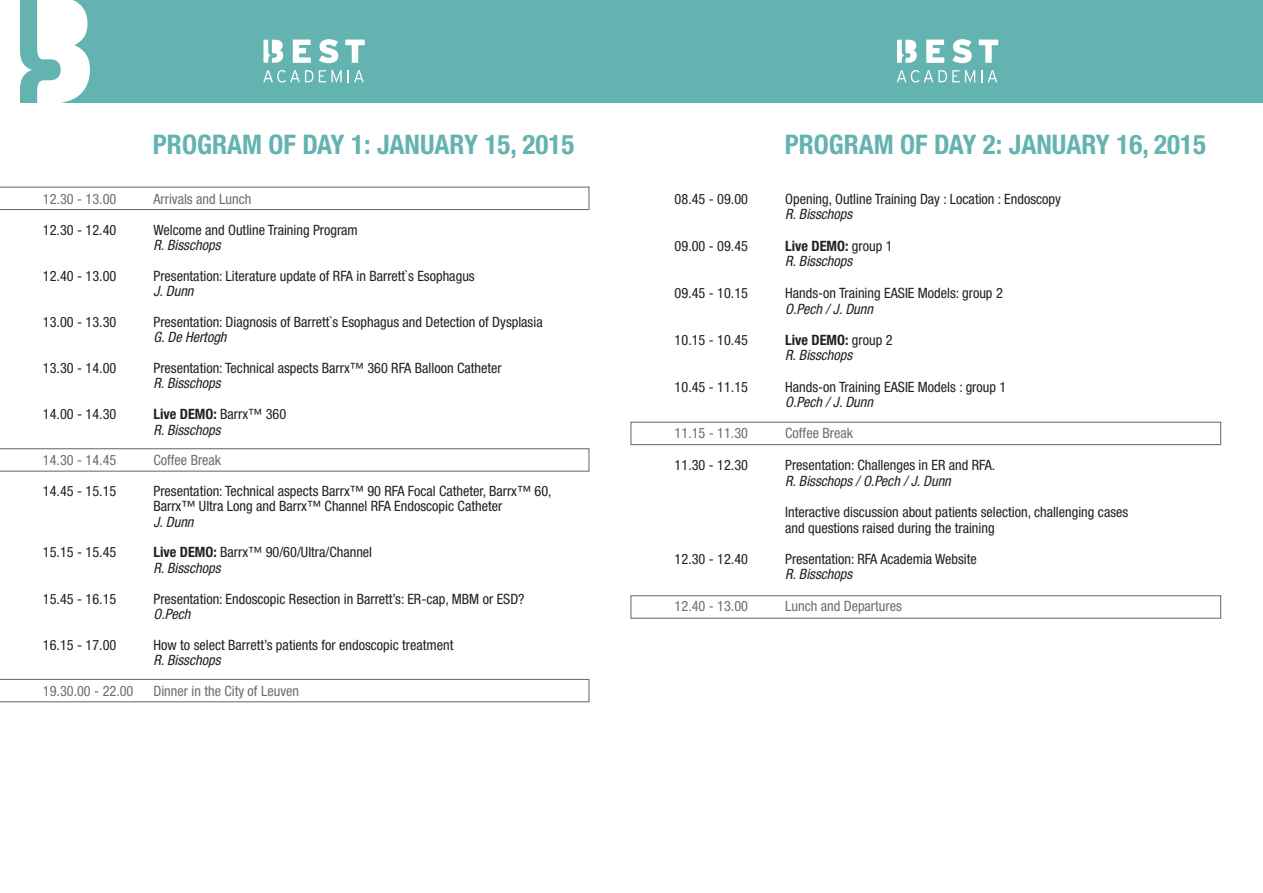
<style>
.page{position:relative;width:1263px;height:893px;background:#fff}
.page>*{position:absolute;margin:0;border:0;box-sizing:border-box;transform-origin:0 0}
.t1{font:700 condensed 27px "Helvetica Neue LT Std";color:#63b4b0}
.t2{font:condensed 14.25px/15.3px "Helvetica Neue LT Std";color:#231f20}
.t3{font:italic condensed 14.25px/15.3px "Helvetica Neue LT Std";color:#231f20}
.t4{font:condensed 14.25px "Helvetica Neue LT Std";color:#6c6d70}
.s1{font-weight:700;font-style:normal}
.s2{font-style:normal}
.s3{font-weight:700}
.s4{font-style:italic}
</style>
<div class="page">
<div style="left:0;top:0;width:1263px;height:103px;background:#63b4b0"></div>
<svg style="left:0;top:187px;width:589px;height:23px"></svg>
<svg style="left:0;top:448px;width:589px;height:24px"></svg>
<svg style="left:0;top:679px;width:589px;height:23px"></svg>
<div style="left:630px;top:422px;width:591px;height:23px;border:1px solid #6c6d70"></div>
<div style="left:630px;top:595px;width:591px;height:24px;border:1px solid #6c6d70"></div>
<svg style="left:0;top:0;width:90px;height:103px"></svg>
<svg style="left:263px;top:70px;width:101px;height:13px"></svg>
<svg style="left:263px;top:40px;width:20px;height:23px"></svg>
<svg style="left:293px;top:40px;width:18px;height:23px"></svg>
<svg style="left:319px;top:39px;width:19px;height:24px"></svg>
<svg style="left:345px;top:40px;width:20px;height:23px"></svg>
<svg style="left:897px;top:70px;width:78px;height:13px"></svg>
<svg style="left:981px;top:70px;width:16px;height:12px"></svg>
<svg style="left:897px;top:40px;width:20px;height:23px"></svg>
<svg style="left:926px;top:40px;width:18px;height:23px"></svg>
<svg style="left:952px;top:39px;width:20px;height:24px"></svg>
<svg style="left:979px;top:40px;width:19px;height:23px"></svg>
<h1 class="t1" style="left:153px;top:128px;width:423px">PROGRAM OF DAY 1: JANUARY 15, 2015</h1>
<h1 class="t1" style="left:785px;top:128px;width:423px">PROGRAM OF DAY 2: JANUARY 16, 2015</h1>
<p class="t4" style="left:43px;top:191px;width:75px">12.30 - 13.00</p>
<p class="t4" style="left:153px;top:191px;width:99px">Arrivals and Lunch</p>
<p class="t2" style="left:43px;top:222px;width:75px">12.30 - 12.40</p>
<p class="t2" style="left:153px;top:222px;width:206px">Welcome and Outline Training Program</p>
<p class="t3" style="left:153px;top:238px;width:69px">R. Bisschops</p>
<p class="t2" style="left:43px;top:268px;width:75px">12.40 - 13.00</p>
<p class="t2" style="left:153px;top:268px;width:323px">Presentation: Literature update of RFA in Barrett`s Esophagus</p>
<p class="t3" style="left:153px;top:284px;width:42px">J. Dunn</p>
<p class="t2" style="left:43px;top:314px;width:75px">13.00 - 13.30</p>
<p class="t2" style="left:153px;top:314px;width:391px">Presentation: Diagnosis of Barrett`s Esophagus and Detection of Dysplasia</p>
<p class="t3" style="left:153px;top:330px;width:75px">G. De Hertogh</p>
<p class="t2" style="left:43px;top:360px;width:75px">13.30 - 14.00</p>
<p class="t2" style="left:153px;top:360px;width:350px">Presentation: Technical aspects Barrx™ 360 RFA Balloon Catheter</p>
<p class="t3" style="left:153px;top:376px;width:69px">R. Bisschops</p>
<p class="t2" style="left:43px;top:406px;width:75px">14.00 - 14.30</p>
<p class="t3" style="left:153px;top:407px;width:134px"><span class="s1">Live DEMO:</span> <span class="s2">Barrx™ 360<br></span>R. Bisschops</p>
<p class="t4" style="left:43px;top:452px;width:75px">14.30 - 14.45</p>
<p class="t4" style="left:153px;top:452px;width:69px">Coffee Break</p>
<p class="t2" style="left:43px;top:483px;width:75px">14.45 - 15.15</p>
<p class="t2" style="left:153px;top:483px;width:400px">Presentation: Technical aspects Barrx™ 90 RFA Focal Catheter, Barrx™ 60,<br>Barrx™ Ultra Long and Barrx™ Channel RFA Endoscopic Catheter</p>
<p class="t3" style="left:153px;top:514px;width:42px">J. Dunn</p>
<p class="t2" style="left:43px;top:545px;width:75px">15.15 - 15.45</p>
<p class="t2" style="left:153px;top:545px;width:220px"><span class="s3">Live DEMO:</span> Barrx™ 90/60/Ultra/Channel<br><span class="s4">R. Bisschops</span></p>
<p class="t2" style="left:43px;top:591px;width:75px">15.45 - 16.15</p>
<p class="t2" style="left:153px;top:591px;width:373px">Presentation: Endoscopic Resection in Barrett’s: ER-cap, MBM or ESD?</p>
<p class="t3" style="left:153px;top:606px;width:38px">O.Pech</p>
<p class="t2" style="left:43px;top:637px;width:75px">16.15 - 17.00</p>
<p class="t2" style="left:153px;top:637px;width:301px">How to select Barrett’s patients for endoscopic treatment</p>
<p class="t3" style="left:153px;top:653px;width:69px">R. Bisschops</p>
<p class="t4" style="left:43px;top:682px;width:92px">19.30.00 - 22.00</p>
<p class="t4" style="left:153px;top:682px;width:147px">Dinner in the City of Leuven</p>
<p class="t2" style="left:675px;top:191px;width:75px">08.45 - 09.00</p>
<p class="t2" style="left:785px;top:191px;width:277px">Opening, Outline Training Day : Location : Endoscopy</p>
<p class="t3" style="left:785px;top:207px;width:69px">R. Bisschops</p>
<p class="t2" style="left:675px;top:238px;width:75px">09.00 - 09.45</p>
<p class="t3" style="left:785px;top:239px;width:109px"><span class="s1">Live DEMO:</span> <span class="s2">group 1<br></span>R. Bisschops</p>
<p class="t2" style="left:675px;top:285px;width:75px">09.45 - 10.15</p>
<p class="t2" style="left:785px;top:285px;width:219px">Hands-on Training EASIE Models: group 2</p>
<p class="t3" style="left:785px;top:301px;width:89px">O.Pech / J. Dunn</p>
<p class="t2" style="left:675px;top:332px;width:75px">10.15 - 10.45</p>
<p class="t3" style="left:785px;top:333px;width:109px"><span class="s1">Live DEMO:</span> <span class="s2">group 2<br></span>R. Bisschops</p>
<p class="t2" style="left:675px;top:379px;width:75px">10.45 - 11.15</p>
<p class="t2" style="left:785px;top:379px;width:223px">Hands-on Training EASIE Models : group 1</p>
<p class="t3" style="left:785px;top:395px;width:89px">O.Pech / J. Dunn</p>
<p class="t4" style="left:675px;top:425px;width:75px">11.15 - 11.30</p>
<p class="t4" style="left:785px;top:425px;width:69px">Coffee Break</p>
<p class="t2" style="left:675px;top:457px;width:75px">11.30 - 12.30</p>
<p class="t2" style="left:785px;top:457px;width:212px">Presentation: Challenges in ER and RFA.</p>
<p class="t3" style="left:785px;top:473px;width:167px">R. Bisschops / O.Pech / J. Dunn</p>
<p class="t2" style="left:785px;top:504px;width:344px;line-height:15.8px">Interactive discussion about patients selection, challenging cases and questions raised during the training</p>
<p class="t2" style="left:675px;top:551px;width:75px">12.30 - 12.40</p>
<p class="t2" style="left:785px;top:551px;width:193px">Presentation: RFA Academia Website</p>
<p class="t3" style="left:785px;top:567px;width:69px">R. Bisschops</p>
<p class="t4" style="left:675px;top:598px;width:75px">12.40 - 13.00</p>
<p class="t4" style="left:785px;top:598px;width:118px">Lunch and Departures</p>
</div>
